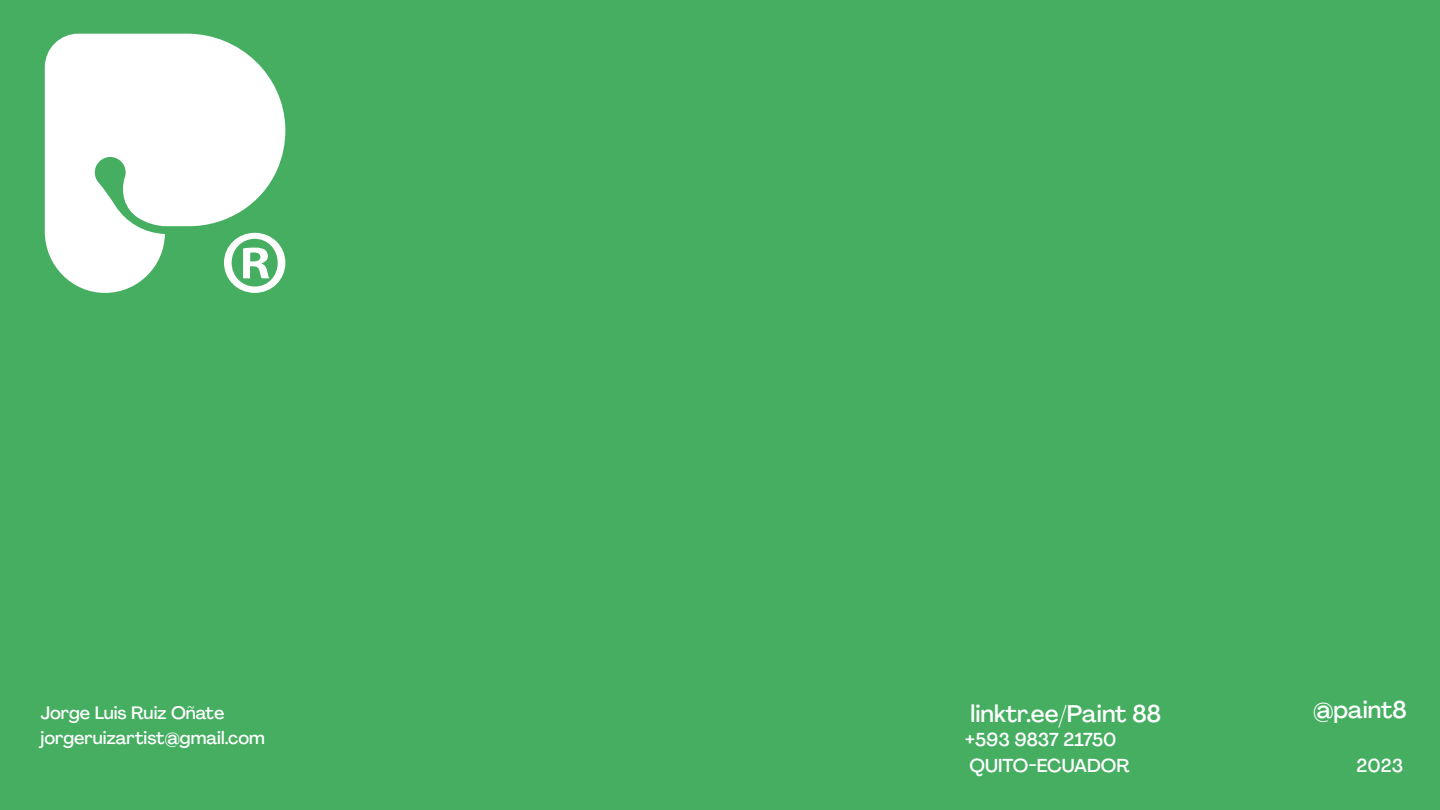
<style>
.page{position:relative;width:1440px;height:810px;background:#45ae61}
.page>*{position:absolute;margin:0;border:0;box-sizing:border-box;transform-origin:0 0}
.t1{font:23.85px "Agrandir Variable";color:#fff}
.t2{font:18.52px/25.7px "Agrandir Variable";color:#fff}
.t3{font:17.77px/24.8px "Agrandir Variable";color:#fff}
</style>
<div class="page">
<svg style="left:45px;top:34px;width:241px;height:259px;fill:#fff"></svg>
<svg style="left:224px;top:233px;width:61px;height:60px"></svg>
<p class="t3" style="left:40px;top:700px;width:226px">Jorge Luis Ruiz Oñate jorgeruizartist@gmail.com</p>
<h1 class="t1" style="left:971px;top:699px;width:192px">linktr.ee/Paint 88</h1>
<p class="t2" style="left:965px;top:726px;width:166px">+593 9837 21750<br>QUITO-ECUADOR</p>
<h1 class="t1" style="left:1313px;top:695px;width:95px">@paint8</h1>
<p class="t2" style="left:1357px;top:752px;width:48px">2023</p>
</div>
